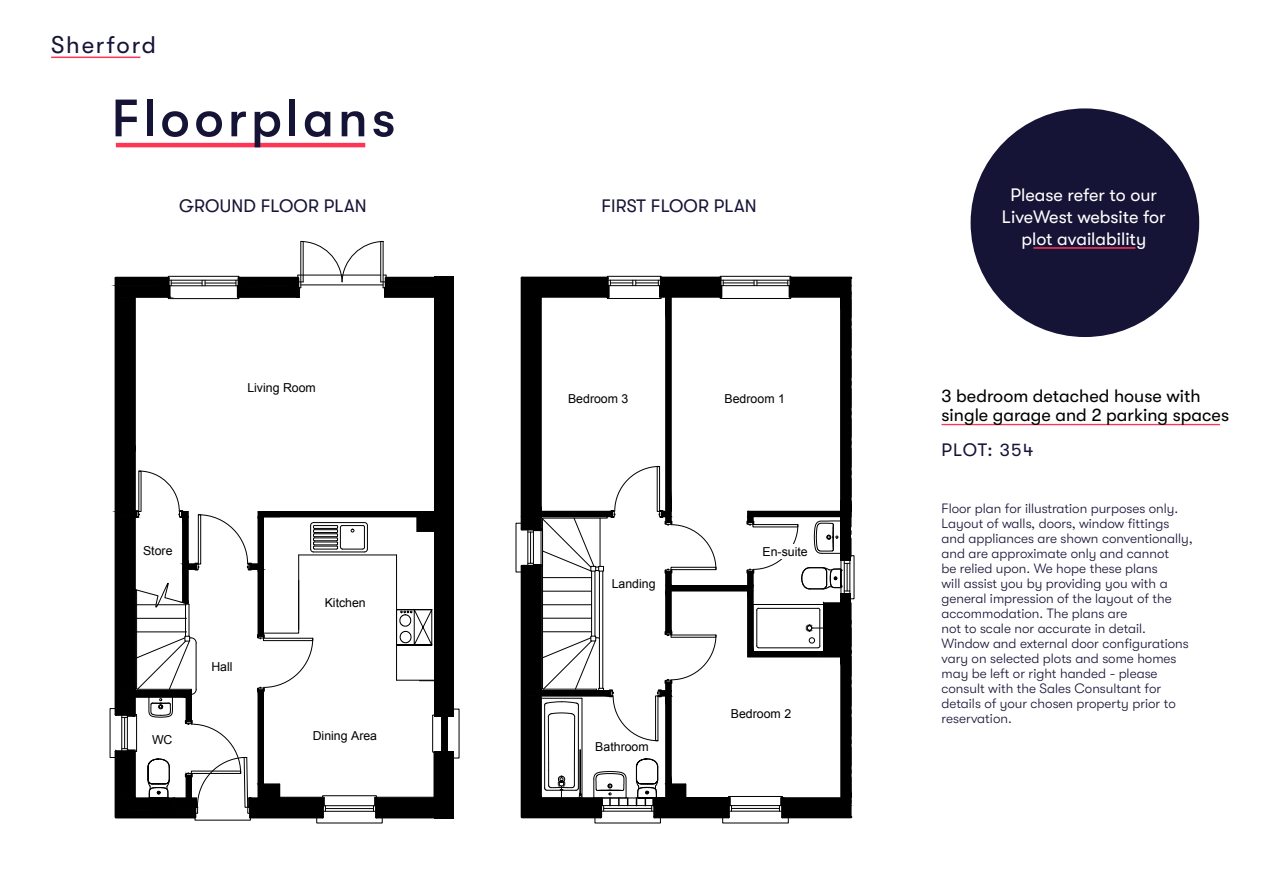
<style>
.page{position:relative;width:1263px;height:893px;background:#fff}
.page>*{position:absolute;margin:0;border:0;box-sizing:border-box;transform-origin:0 0}
.t1{font:500 52.5px "GT Walsheim Pro";letter-spacing:.075em;color:#161436}
.t2{font:24px "GT Walsheim Pro";letter-spacing:.075em;color:#161436}
.t3{font:18px/19.5px "GT Walsheim Pro";color:#000}
.t4{font:18px/21.6px "GT Walsheim Pro";color:#fff;text-align:center}
.t5{font:18px "GT Walsheim Pro";letter-spacing:.01em;color:#161436}
.t6{font:300 13.5px/15px "GT Walsheim Pro";color:#161436}
.t7{font:12.3px "Arial";color:#000}
</style>
<div class="page">
<hr style="left:116px;top:143px;width:249px;height:4px;background:#ff3555">
<div style="left:970px;top:108px;width:229px;height:229px;background:#161436;border-radius:50%"></div>
<hr style="left:1033px;top:247px;width:102px;height:2px;background:#ff3555">
<hr style="left:941px;top:424px;width:279px;height:1px;background:#ff3555">
<hr style="left:51px;top:57px;width:89px;height:1px;background:#ff3555">
<svg style="left:113px;top:241px;width:335px;height:579px"></svg>
<div style="left:434px;top:751px;width:19px;height:68px;background:#000"></div>
<div style="left:434px;top:276px;width:19px;height:441px;background:#000"></div>
<div style="left:607px;top:276px;width:54px;height:2px;border:1px solid #000"></div>
<div style="left:720px;top:276px;width:71px;height:2px;border:1px solid #000"></div>
<svg style="left:519px;top:277px;width:333px;height:543px"></svg>
<div style="left:840px;top:501px;width:11px;height:60px;background:#000"></div>
<div style="left:840px;top:593px;width:11px;height:60px;background:#000"></div>
<hr style="left:841px;top:559px;width:1px;height:34px;background:#000">
<h2 class="t2" style="left:51px;top:31px;width:106px">Sherford</h2>
<h1 class="t1" style="left:112px;top:89px;width:285px">Floorplans</h1>
<h3 class="t5" style="left:179px;top:196px;width:189px">GROUND FLOOR PLAN</h3>
<h3 class="t5" style="left:601px;top:196px;width:157px">FIRST FLOOR PLAN</h3>
<p class="t7" style="left:247px;top:379px;width:70px">Living Room</p>
<p class="t7" style="left:143px;top:543px;width:31px">Store</p>
<p class="t7" style="left:152px;top:731px;width:22px">WC</p>
<p class="t7" style="left:211px;top:659px;width:23px">Hall</p>
<p class="t7" style="left:325px;top:595px;width:43px">Kitchen</p>
<p class="t7" style="left:313px;top:728px;width:66px">Dining Area</p>
<p class="t7" style="left:568px;top:391px;width:62px">Bedroom 3</p>
<p class="t7" style="left:724px;top:391px;width:62px">Bedroom 1</p>
<p class="t7" style="left:612px;top:575px;width:45px">Landing</p>
<p class="t7" style="left:595px;top:738px;width:55px">Bathroom</p>
<p class="t7" style="left:762px;top:543px;width:47px">En-suite</p>
<p class="t7" style="left:731px;top:706px;width:62px">Bedroom 2</p>
<h3 class="t4" style="left:1002px;top:184px;width:165px">Please refer to our<br>LiveWest website for plot availability</h3>
<h3 class="t3" style="left:941px;top:386px;width:289px">3 bedroom detached house with single garage and 2 parking spaces</h3>
<h3 class="t5" style="left:941px;top:439px;width:93px">PLOT: 354</h3>
<p class="t7" style="left:1017px;top:391px;width:62px">Bedroom 3</p>
<p class="t7" style="left:1174px;top:391px;width:62px">Bedroom 1</p>
<p class="t6" style="left:941px;top:501px;width:253px">Floor plan for illustration purposes only.<br>Layout of walls, doors, window fittings and appliances are shown conventionally, and are approximate only and cannot<br>be relied upon. We hope these plans<br>will assist you by providing you with a general impression of the layout of the accommodation. The plans are<br>not to scale nor accurate in detail.<br>Window and external door configurations vary on selected plots and some homes may be left or right handed - please consult with the Sales Consultant for details of your chosen property prior to reservation.</p>
<p class="t7" style="left:1061px;top:575px;width:45px">Landing</p>
</div>
